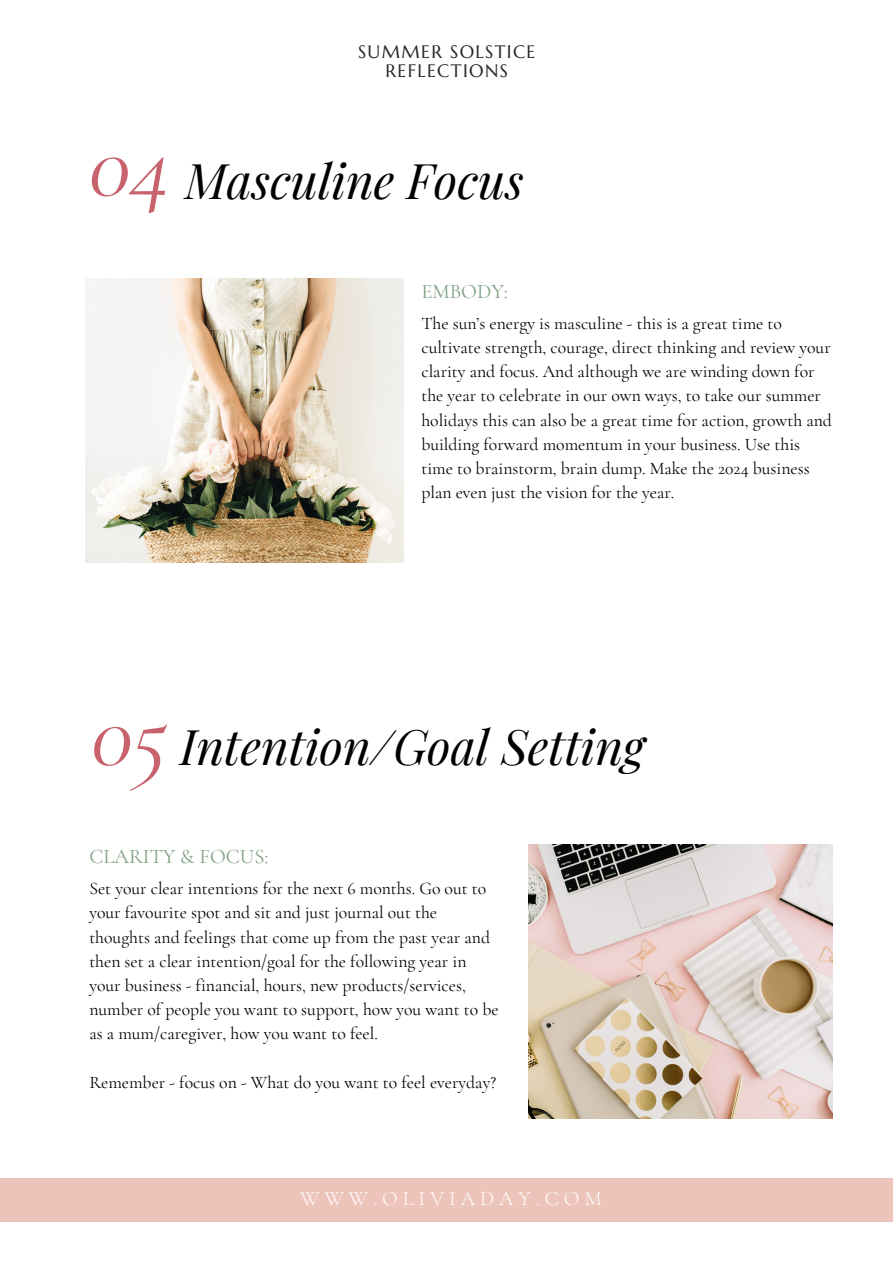
<style>
.page{position:relative;width:893px;height:1264px;background:#fff}
.page>*{position:absolute;margin:0;border:0;box-sizing:border-box;transform-origin:0 0}
.t1{font:italic 94.8px "Cormorant Garamond";color:#c8626d}
.t2{font:italic 48px "Playfair Display";color:#000}
.t3{font:20.7px "Cormorant Garamond";color:#7e9f82}
.t4{font:300 20.4px "Cormorant Garamond";letter-spacing:.245em;color:#fff}
.t5{font:18px/19.2px "Marcellus";letter-spacing:.075em;color:#262626;text-align:center}
.t6{font:17.7px/24.2px "Cormorant Garamond";color:#000}
</style>
<div class="page">
<img style="left:86px;top:279px;width:317px;height:283px">
<img style="left:528px;top:844px;width:304px;height:274px">
<div style="left:0;top:1178px;width:892px;height:44px;background:#edc4ba"></div>
<p class="t5" style="left:358px;top:42px;width:179px">SUMMER SOLSTICE<br>REFLECTIONS</p>
<p class="t1" style="left:89px;top:108px;width:83px">04</p>
<p class="t2" style="left:185px;top:147px;width:340px">Masculine Focus</p>
<p class="t3" style="left:421px;top:278px;width:88px">EMBODY:</p>
<p class="t6" style="left:421px;top:311px;width:412px">The sun’s energy is masculine - this is a great time to cultivate strength, courage, direct thinking and review your clarity and focus. And although we are winding down for the year to celebrate in our own ways, to take our summer holidays this can also be a great time for action, growth and building forward momentum in your business. Use this time to brainstorm, brain dump. Make the 2024 business plan even just the vision for the year.</p>
<p class="t1" style="left:91px;top:677px;width:79px">05</p>
<p class="t2" style="left:180px;top:713px;width:466px">Intention/Goal Setting</p>
<p class="t3" style="left:89px;top:843px;width:181px">CLARITY &amp; FOCUS:</p>
<p class="t6" style="left:89px;top:876px;width:411px">Set your clear intentions for the next 6 months. Go out to your favourite spot and sit and just journal out the thoughts and feelings that come up from the past year and then set a clear intention/goal for the following year in your business - financial, hours, new products/services, number of people you want to support, how you want to be as a mum/caregiver, how you want to feel.</p>
<p class="t6" style="left:89px;top:1069px;width:408px">Remember - focus on - What do you want to feel everyday?</p>
<p class="t4" style="left:300px;top:1186px;width:302px">WWW.OLIVIADAY.COM</p>
</div>
